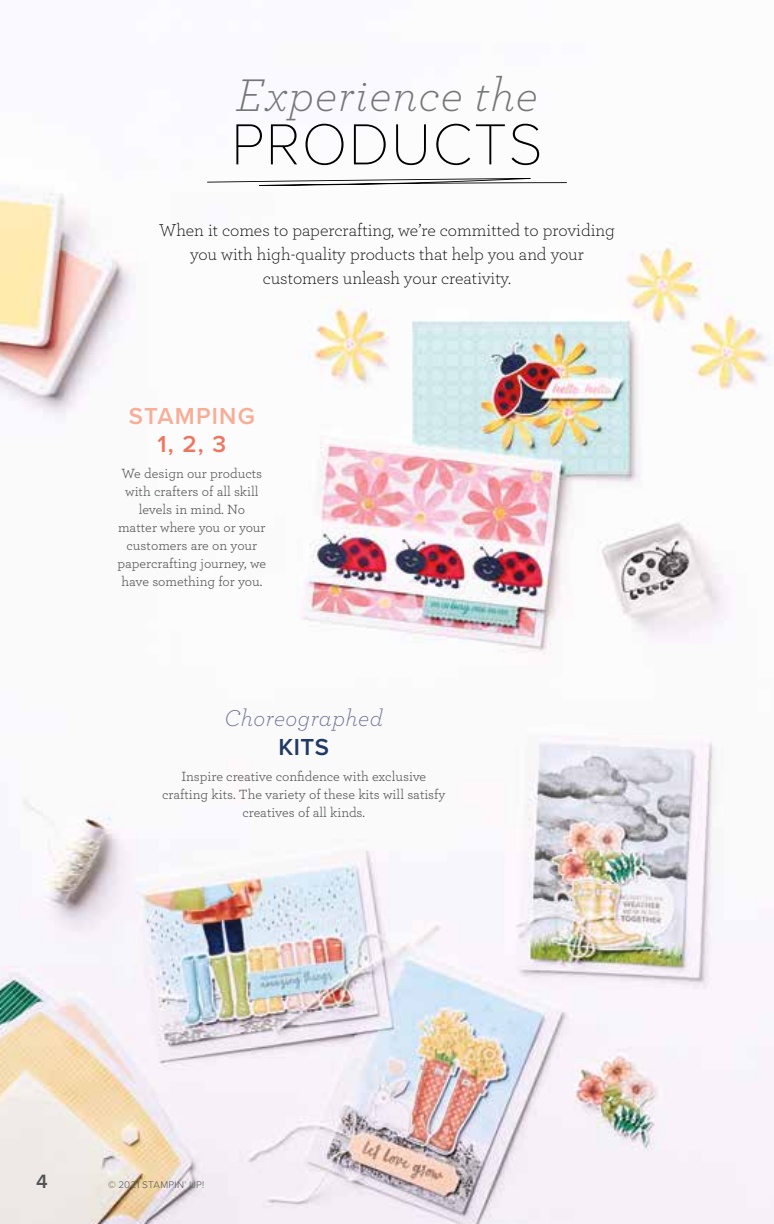
<style>
.page{position:relative;width:774px;height:1224px;background:#fff}
.page>*{position:absolute;margin:0;border:0;box-sizing:border-box;transform-origin:0 0}
.t1{font:100 60px "Proxima Nova T";letter-spacing:.02em;color:#000}
.t2{font:italic 300 48px "Archer";letter-spacing:.02em;color:#757777}
.t3{font:italic 300 24px "Archer";letter-spacing:.02em;color:#6f7296}
.t4{font:600 24px "Proxima Nova";letter-spacing:.05em;color:#f8ad97}
.t5{font:600 24px "Proxima Nova";color:#f1755e}
.t6{font:600 24px "Proxima Nova";color:#203966}
.t7{font:600 20px "Proxima Nova";color:#525453}
.t8{font:300 18px/24px "Archer";color:#000;text-align:center}
.t9{font:14px/18px "Archer";color:#525453;text-align:center}
.t10{font:300 10px "Proxima Nova";letter-spacing:.03em;color:#525453}
.s1{font-family:"Proxima Nova T";font-weight:100}
</style>
<div class="page">
<img style="left:0;top:177px;width:774px;height:1047px">
<svg style="left:207px;top:178px;width:360px;height:8px"></svg>
<h2 class="t2" style="left:236px;top:62px;width:304px">Experience the</h2>
<h1 class="t1" style="left:231px;top:100px;width:313px">PRODUCTS</h1>
<p class="t8" style="left:159px;top:217px;width:457px">When it comes to papercrafting, we’re committed to providing you with high-quality products that help you and your customers unleash your creativity.</p>
<h3 class="t4" style="left:129px;top:398px;width:128px">STAMPING</h3>
<h3 class="t5" style="left:158px;top:427px;width:70px">1, 2, 3</h3>
<p class="t9" style="left:118px;top:464px;width:150px">We design our products with crafters of all skill levels in mind. No<br>matter where you or your customers are on your papercrafting journey, we have something for you.</p>
<h3 class="t3" style="left:225px;top:702px;width:160px">Choreographed</h3>
<h3 class="t6" style="left:279px;top:729px;width:52px">KITS</h3>
<p class="t9" style="left:162px;top:767px;width:285px">Inspire creative confidence with exclusive crafting kits. The variety of these kits will satisfy creatives of all kinds.</p>
<h3 class="t7" style="left:36px;top:1166px;width:13px">4</h3>
<p class="t10" style="left:108px;top:1177px;width:98px">© 2021 STAMPIN<span class="s1">'</span> UP!</p>
</div>
